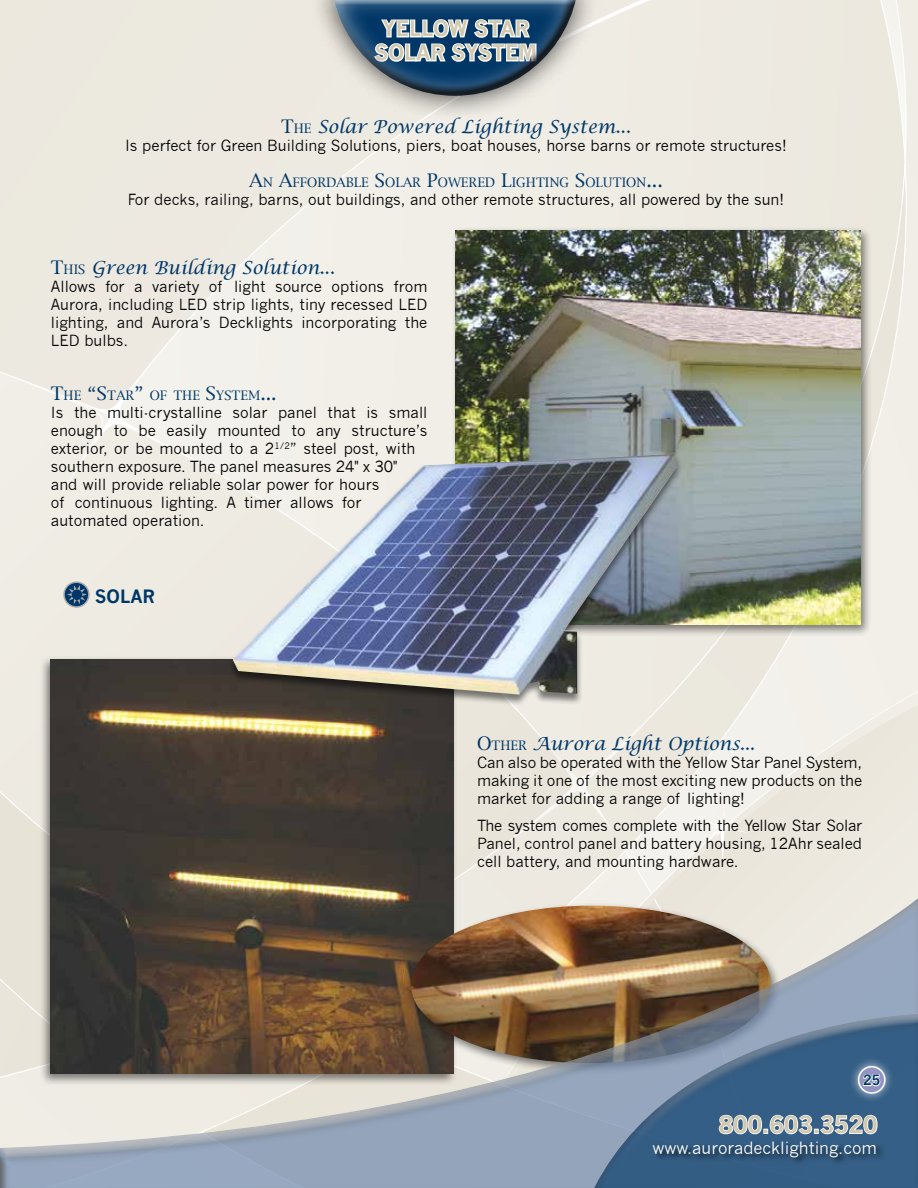
<style>
.page{position:relative;width:918px;height:1188px;background:#eeeae2}
.page>*{position:absolute;margin:0;border:0;box-sizing:border-box;transform-origin:0 0}
.t1{font:700 23.1px "News Gothic";color:#d1c8b0}
.t2{font:700 21px/24px "News Gothic";color:#d1c8b0;text-align:center}
.t3{font:italic 18px "Lucida Calligraphy";color:#003767}
.t4{font:700 18px "News Gothic";color:#003767}
.t5{font:16.5px "News Gothic";color:#fff}
.t6{font:15px/18px "News Gothic";color:#000;text-align:justify}
.t7{font:700 13.8px "News Gothic";color:#003767}
.t8{font:12.6px "New York";color:#003767}
.s1{font-family:"New York";font-style:normal}
.s2{font-family:"New York";font-style:normal;font-size:12.6px}
.s3{font-size:18px}
</style>
<div class="page">
<div style="left:310px;top:0;width:290px;height:121px;background:#000;opacity:.75"></div>
<div style="left:328px;top:0;width:253px;height:36px;background:#fff;opacity:.75"></div>
<div style="left:335px;top:0;width:251px;height:102px;background:#000;opacity:.75"></div>
<div style="left:451px;top:226px;width:422px;height:412px;background:#000;opacity:.5"></div>
<img style="left:456px;top:230px;width:405px;height:395px">
<div style="left:39px;top:655px;width:419px;height:431px;background:#000;opacity:.5"></div>
<img style="left:51px;top:659px;width:402px;height:229px">
<svg style="left:64px;top:582px;width:25px;height:25px"></svg>
<div style="left:63px;top:581px;width:27px;height:27px;border:2px solid #a7a9ac;border-radius:50%"></div>
<svg style="left:67px;top:585px;width:20px;height:19px"></svg>
<div style="left:72px;top:589px;width:10px;height:11px;background:#003768;border-radius:50%"></div>
<div style="left:227px;top:454px;width:456px;height:252px;background:#000;opacity:.5"></div>
<img style="left:233px;top:454px;width:444px;height:241px">
<div style="left:0;top:888px;width:918px;height:300px;background:#fff;opacity:.75"></div>
<div style="left:0;top:1148px;width:918px;height:40px;background:#94a5bb"></div>
<div style="left:585px;top:1012px;width:333px;height:176px;background:#000;opacity:.5"></div>
<div style="left:596px;top:1012px;width:322px;height:176px;background:#fff;opacity:.75"></div>
<div style="left:585px;top:1129px;width:333px;height:59px;background:#000;opacity:.75"></div>
<div style="left:849px;top:1057px;width:46px;height:46px;background:#fff;opacity:.75"></div>
<svg style="left:859px;top:1067px;width:26px;height:26px"></svg>
<div style="left:858px;top:1066px;width:28px;height:28px;border:2px solid #fff;border-radius:50%"></div>
<svg style="left:862px;top:1073px;width:19px;height:14px"></svg>
<svg style="left:718px;top:1114px;width:160px;height:21px;background:#819bb4"></svg>
<div style="left:652px;top:1140px;width:233px;height:26px;background:#000;opacity:.75"></div>
<h2 class="t2" style="left:375px;top:16px;width:164px">YELLOW STAR<br>SOLAR SYSTEM</h2>
<p class="t3" style="left:281px;top:116px;width:351px"><span class="s1">T</span><span class="s2">HE</span> Solar Powered Lighting System...</p>
<p class="t6" style="left:125px;top:137px;width:663px">Is perfect for Green Building Solutions, piers, boat houses, horse barns or remote structures!</p>
<p class="t8" style="left:249px;top:175px;width:415px"><span class="s3">A</span>N <span class="s3">A</span>FFORDABLE <span class="s3">S</span>OLAR <span class="s3">P</span>OWERED <span class="s3">L</span>IGHTING <span class="s3">S</span>OLUTION<span class="s3">...</span></p>
<p class="t6" style="left:128px;top:191px;width:658px">For decks, railing, barns, out buildings, and other remote structures, all powered by the sun!</p>
<p class="t3" style="left:51px;top:257px;width:285px"><span class="s1">T</span><span class="s2">HIS</span> Green Building Solution...</p>
<p class="t6" style="left:51px;top:278px;width:378px">Allows for a variety of light source options from Aurora, including LED strip lights, tiny recessed LED lighting, and Aurora’s Decklights incorporating the LED bulbs.</p>
<p class="t8" style="left:51px;top:387px;width:227px"><span class="s3">T</span>HE <span class="s3">“S</span>TAR<span class="s3">”</span> OF THE <span class="s3">S</span>YSTEM<span class="s3">...</span></p>
<p class="t6" style="left:51px;top:404px;width:378px;text-align:left">Is the multi-crystalline solar panel that is small enough to be easily mounted to any structure’s exterior, or be mounted to a 2<sup>1/2</sup>” steel post, with southern exposure. The panel measures 24" x 30" and will provide reliable solar power for hours<br>of continuous lighting. A timer allows for automated operation.</p>
<p class="t4" style="left:95px;top:585px;width:62px">SOLAR</p>
<p class="t3" style="left:477px;top:733px;width:279px"><span class="s1">O</span><span class="s2">THER</span> Aurora Light Options...</p>
<p class="t6" style="left:477px;top:754px;width:387px">Can also be operated with the Yellow Star Panel System, making it one of the most exciting new products on the market for adding a range of lighting!</p>
<p class="t6" style="left:477px;top:817px;width:387px">The system comes complete with the Yellow Star Solar Panel, control panel and battery housing, 12Ahr sealed cell battery, and mounting hardware.</p>
<p class="t7" style="left:863px;top:1072px;width:19px">25</p>
<h1 class="t1" style="left:719px;top:1111px;width:160px">800.603.3520</h1>
<p class="t5" style="left:653px;top:1138px;width:226px">www.auroradecklighting.com</p>
</div>
